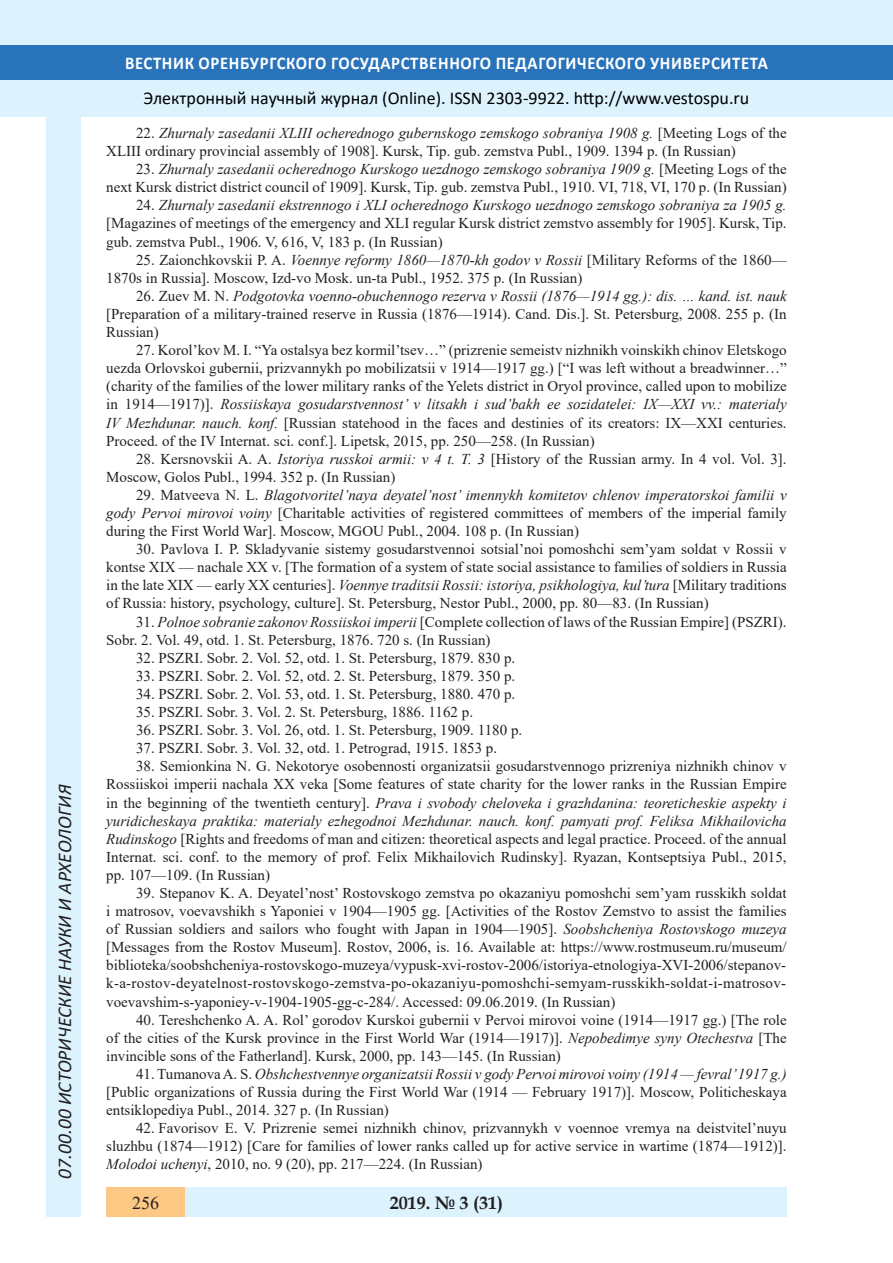
<style>
.page{position:relative;width:893px;height:1263px;background:#fff}
.page>*{position:absolute;margin:0;border:0;box-sizing:border-box;transform-origin:0 0}
.t1{font:italic 19.5px "Calibri";color:#231f20}
.t2{font:18px "Calibri";color:#000}
.t3{font:700 18px "Calibri";letter-spacing:.04em;color:#fff;scale:.93 1}
.t4{font:700 18px "Book Antiqua";color:#231f20}
.t5{font:18px "Times New Roman";color:#231f20}
.литература{font:15px/18.1px "Times New Roman";color:#231f20;text-align:justify}
.s1{font-style:italic}
</style>
<div class="page">
<div style="left:0;top:0;width:893px;height:116px;background:#dcf2fc"></div>
<div style="left:0;top:45px;width:893px;height:34px;background:#2873ba"></div>
<div style="left:106px;top:1188px;width:681px;height:29px;background:#dcf2fc"></div>
<div style="left:106px;top:1188px;width:79px;height:29px;background:#fdc784"></div>
<div style="left:47px;top:116px;width:34px;height:1101px;background:#dcf2fc"></div>
<h1 class="t1" style="left:51px;top:1179px;width:395px;rotate:-90deg">07.00.00 ИСТОРИЧЕСКИЕ НАУКИ И АРХЕОЛОГИЯ</h1>
<h1 class="t1" style="left:51px;top:1105px;width:206px;rotate:-90deg">БИОЛОГИЧЕСКИЕ НАУКИ</h1>
<h1 class="t1" style="left:51px;top:1169px;width:11px;rotate:-90deg">3</h1>
<p class="t3" style="left:125px;top:50px;width:693px">ВЕСТНИК ОРЕНБУРГСКОГО ГОСУДАРСТВЕННОГО ПЕДАГОГИЧЕСКОГО УНИВЕРСИТЕТА</p>
<p class="t2" style="left:144px;top:85px;width:607px">Электронный научный журнал (Online). ISSN 2303-9922. http://www.vestospu.ru</p>
<p class="t2" style="left:583px;top:85px;width:13px">t</p>
<p class="t2" style="left:583px;top:85px;width:13px">t</p>
<p class="литература" style="left:106px;top:123px;width:682px;text-indent:30px">22. <span class="s1">Zhurnaly zasedanii XLIII ocherednogo gubernskogo zemskogo sobraniya 1908 g.</span> [Meeting Logs of the<br>XLIII ordinary provincial assembly of 1908]. Kursk, Tip. gub. zemstva Publ., 1909. 1394 p. (In Russian)</p>
<p class="литература" style="left:106px;top:160px;width:682px;text-align:right">23. <span class="s1">Zhurnaly zasedanii ocherednogo Kurskogo uezdnogo zemskogo sobraniya 1909 g.</span> [Meeting Logs of the<br>next Kursk district district council of 1909]. Kursk, Tip. gub. zemstva Publ., 1910. VI, 718, VI, 170 p. (In Russian)</p>
<p class="литература" style="left:106px;top:196px;width:682px;text-indent:30px">24. <span class="s1">Zhurnaly zasedanii ekstrennogo i XLI ocherednogo Kurskogo uezdnogo zemskogo sobraniya za 1905 g. </span>[Magazines of meetings of the emergency and XLI regular Kursk district zemstvo assembly for 1905]. Kursk, Tip. gub. zemstva Publ., 1906. V, 616, V, 183 p. (In Russian)</p>
<p class="литература" style="left:106px;top:250px;width:682px;text-indent:30px">25. Zaionchkovskii P. A. <span class="s1">Voennye reformy 1860—1870-kh godov v Rossii</span> [Military Reforms of the 1860—<br>1870s in Russia]. Moscow, Izd-vo Mosk. un-ta Publ., 1952. 375 p. (In Russian)</p>
<p class="литература" style="left:106px;top:286px;width:682px;text-indent:30px">26. Zuev M. N. <span class="s1">Podgotovka voenno-obuchennogo rezerva v Rossii (1876—1914 gg.): dis. … kand. ist. nauk </span>[Preparation of a military-trained reserve in Russia (1876—1914). Cand. Dis.]. St. Petersburg, 2008. 255 p. (In Russian)</p>
<p class="литература" style="left:106px;top:341px;width:682px;text-indent:30px">27. Korol’kov M. I. “Ya ostalsya bez kormil’tsev…” (prizrenie semeistv nizhnikh voinskikh chinov Eletskogo uezda Orlovskoi gubernii, prizvannykh po mobilizatsii v 1914—1917 gg.) [“I was left without a breadwinner…” (charity of the families of the lower military ranks of the Yelets district in Oryol province, called upon to mobilize in 1914—1917)]. <span class="s1">Rossiiskaya gosudarstvennost’ v litsakh i sud’bakh ee sozidatelei: IX—XXI vv.: materialy IV Mezhdunar. nauch. konf.</span> [Russian statehood in the faces and destinies of its creators: IX—XXI centuries.<br>Proceed. of the IV Internat. sci. conf.]. Lipetsk, 2015, pp. 250—258. (In Russian)</p>
<p class="литература" style="left:106px;top:449px;width:682px;text-indent:30px">28. Kersnovskii A. A. <span class="s1">Istoriya russkoi armii: v 4 t. T. 3</span> [History of the Russian army. In 4 vol. Vol. 3].<br>Moscow, Golos Publ., 1994. 352 p. (In Russian)</p>
<p class="литература" style="left:106px;top:485px;width:682px;text-indent:30px">29. Matveeva N. L. <span class="s1">Blagotvoritel’naya deyatel’nost’ imennykh komitetov chlenov imperatorskoi familii v gody Pervoi mirovoi voiny</span> [Charitable activities of registered committees of members of the imperial family during the First World War]. Moscow, MGOU Publ., 2004. 108 p. (In Russian)</p>
<p class="литература" style="left:106px;top:540px;width:682px;text-indent:30px">30. Pavlova I. P. Skladyvanie sistemy gosudarstvennoi sotsial’noi pomoshchi sem’yam soldat v Rossii v kontse XIX — nachale XX v. [The formation of a system of state social assistance to families of soldiers in Russia in the late XIX — early XX centuries]. <span class="s1">Voennye traditsii Rossii: istoriya, psikhologiya, kul’tura</span> [Military traditions of Russia: history, psychology, culture]. St. Petersburg, Nestor Publ., 2000, pp. 80—83. (In Russian)</p>
<p class="литература" style="left:106px;top:612px;width:682px;text-indent:30px">31. <span class="s1">Polnoe sobranie zakonov Rossiiskoi imperii</span> [Complete collection of laws of the Russian Empire] (PSZRI).<br>Sobr. 2. Vol. 49, otd. 1. St. Petersburg, 1876. 720 s. (In Russian)</p>
<p class="литература" style="left:136px;top:648px;width:381px">32. PSZRI. Sobr. 2. Vol. 52, otd. 1. St. Petersburg, 1879. 830 p.</p>
<p class="литература" style="left:136px;top:666px;width:381px">33. PSZRI. Sobr. 2. Vol. 52, otd. 2. St. Petersburg, 1879. 350 p.</p>
<p class="литература" style="left:136px;top:684px;width:381px">34. PSZRI. Sobr. 2. Vol. 53, otd. 1. St. Petersburg, 1880. 470 p.</p>
<p class="литература" style="left:136px;top:702px;width:338px">35. PSZRI. Sobr. 3. Vol. 2. St. Petersburg, 1886. 1162 p.</p>
<p class="литература" style="left:136px;top:720px;width:388px">36. PSZRI. Sobr. 3. Vol. 26, otd. 1. St. Petersburg, 1909. 1180 p.</p>
<p class="литература" style="left:136px;top:739px;width:363px">37. PSZRI. Sobr. 3. Vol. 32, otd. 1. Petrograd, 1915. 1853 p.</p>
<p class="литература" style="left:106px;top:757px;width:682px;text-indent:30px">38. Semionkina N. G. Nekotorye osobennosti organizatsii gosudarstvennogo prizreniya nizhnikh chinov v Rossiiskoi imperii nachala XX veka [Some features of state charity for the lower ranks in the Russian Empire in the beginning of the twentieth century]. <span class="s1">Prava i svobody cheloveka i grazhdanina: teoreticheskie aspekty i yuridicheskaya praktika: materialy ezhegodnoi Mezhdunar. nauch. konf. pamyati prof. Feliksa Mikhailovicha Rudinskogo</span> [Rights and freedoms of man and citizen: theoretical aspects and legal practice. Proceed. of the annual Internat. sci. conf. to the memory of prof. Felix Mikhailovich Rudinsky]. Ryazan, Kontseptsiya Publ., 2015, pp. 107—109. (In Russian)</p>
<p class="литература" style="left:106px;top:883px;width:682px;text-indent:30px">39. Stepanov K. A. Deyatel’nost’ Rostovskogo zemstva po okazaniyu pomoshchi sem’yam russkikh soldat i matrosov, voevavshikh s Yaponiei v 1904—1905 gg. [Activities of the Rostov Zemstvo to assist the families of Russian soldiers and sailors who fought with Japan in 1904—1905]. <span class="s1">Soobshcheniya Rostovskogo muzeya </span>[Messages from the Rostov Museum]. Rostov, 2006, is. 16. Available at: https://www.rostmuseum.ru/museum/ biblioteka/soobshcheniya-rostovskogo-muzeya/vypusk-xvi-rostov-2006/istoriya-etnologiya-XVI-2006/stepanov&shy;k-a-rostov-deyatelnost-rostovskogo-zemstva-po-okazaniyu-pomoshchi-semyam-russkikh-soldat-i-matrosov&shy;voevavshim-s-yaponiey-v-1904-1905-gg-c-284/. Accessed: 09.06.2019. (In Russian)</p>
<p class="литература" style="left:106px;top:1010px;width:682px;text-indent:30px">40. Tereshchenko A. A. Rol’ gorodov Kurskoi gubernii v Pervoi mirovoi voine (1914—1917 gg.) [The role of the cities of the Kursk province in the First World War (1914—1917)]. <span class="s1">Nepobedimye syny Otechestva</span> [The invincible sons of the Fatherland]. Kursk, 2000, pp. 143—145. (In Russian)</p>
<p class="литература" style="left:106px;top:1064px;width:682px;text-indent:30px">41. Tumanova A. S. <span class="s1">Obshchestvennye organizatsii Rossii v gody Pervoi mirovoi voiny (1914 — fevral’ 1917 g.) </span>[Public organizations of Russia during the First World War (1914 — February 1917)]. Moscow, Politicheskaya entsiklopediya Publ., 2014. 327 p. (In Russian)</p>
<p class="литература" style="left:106px;top:1119px;width:682px;text-indent:30px">42. Favorisov E. V. Prizrenie semei nizhnikh chinov, prizvannykh v voennoe vremya na deistvitel’nuyu sluzhbu (1874—1912) [Care for families of lower ranks called up for active service in wartime (1874—1912)].<br><span class="s1">Molodoi uchenyi</span>, 2010, no. 9 (20), pp. 217—224. (In Russian)</p>
<p class="t4" style="left:390px;top:1190px;width:115px">2019. № 3 (31)</p>
<p class="t5" style="left:132px;top:1190px;width:28px">256</p>
<p class="t4" style="left:460px;top:1190px;width:39px">2 6</p>
<p class="t4" style="left:417px;top:1190px;width:10px">8</p>
<p class="t4" style="left:460px;top:1190px;width:39px">1 25</p>
</div>
